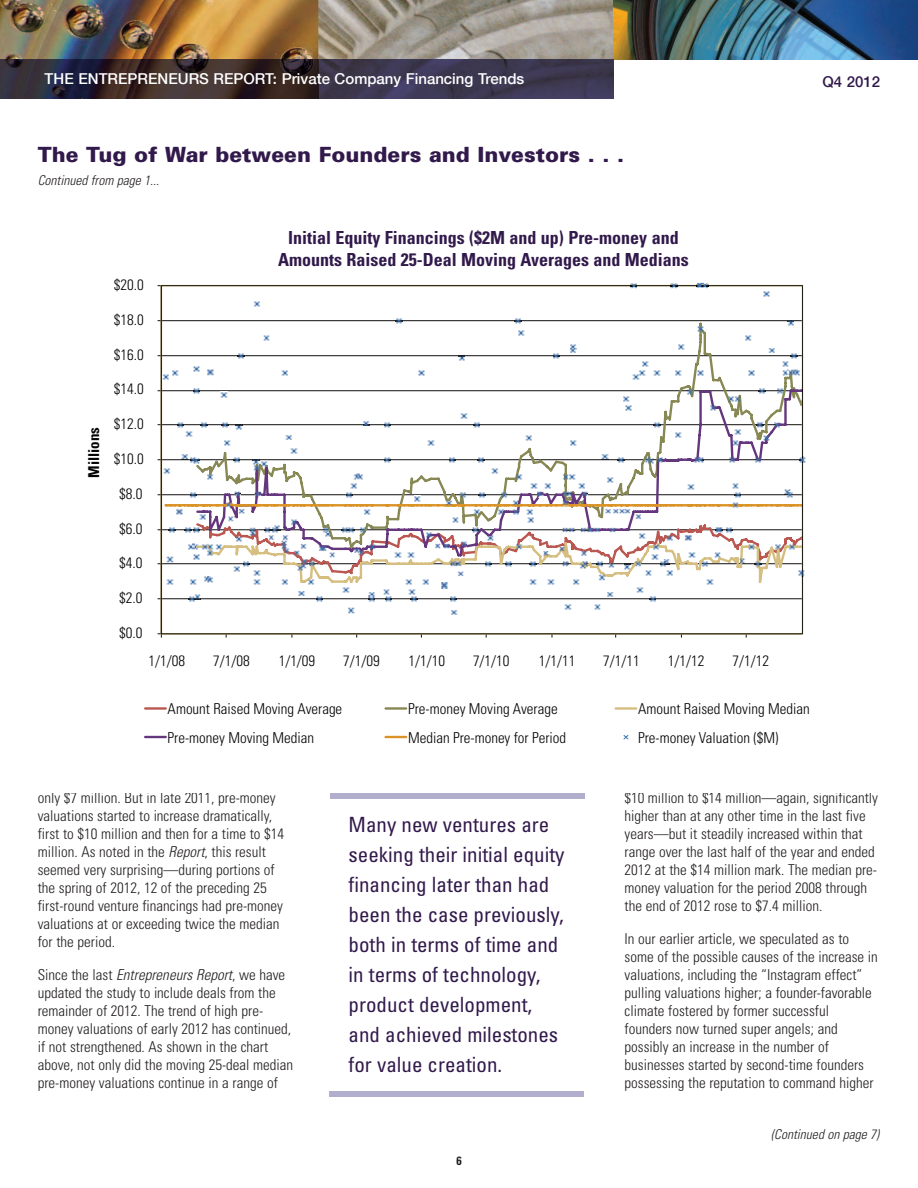
<style>
.page{position:relative;width:918px;height:1188px;background:#fff}
.page>*{position:absolute;margin:0;border:0;box-sizing:border-box;transform-origin:0 0}
.t1{font:condensed 21px/30px "Univers";color:#32194b}
.t2{font:900 21px "Univers";color:#32194b}
.t3{font:700 condensed 18px/21.6px "Univers";color:#32194b;text-align:center}
.t4{font:300 condensed 15px/18px "Univers";color:#231f20}
.t5{font:300 condensed 15px "Univers";color:#040503}
.t6{font:500 15px "Helvetica Neue";color:#fff}
.t7{font:700 condensed 15px "Univers";color:#040503}
.t8{font:500 15px "Helvetica Neue";color:#32194b}
.t9{font:italic 300 condensed 13.5px "Univers";letter-spacing:.005em;color:#231f20}
.t10{font:700 condensed 12px "Univers";color:#231f20}
.s1{font-style:italic}
</style>
<div class="page">
<img style="left:318px;top:0;width:600px;height:59px">
<img style="left:0;top:0;width:318px;height:59px">
<img style="left:0;top:59px;width:614px;height:39px">
<svg style="left:158px;top:633px;width:4px;height:5px"></svg>
<svg style="left:161px;top:285px;width:642px;height:349px"></svg>
<svg style="left:162px;top:369px;width:16px;height:11px"></svg>
<svg style="left:193px;top:366px;width:7px;height:7px"></svg>
<svg style="left:207px;top:369px;width:6px;height:7px"></svg>
<svg style="left:238px;top:353px;width:6px;height:6px"></svg>
<svg style="left:254px;top:301px;width:6px;height:6px"></svg>
<svg style="left:263px;top:334px;width:7px;height:7px"></svg>
<svg style="left:281px;top:369px;width:7px;height:7px"></svg>
<svg style="left:396px;top:317px;width:6px;height:7px"></svg>
<svg style="left:418px;top:369px;width:7px;height:7px"></svg>
<svg style="left:459px;top:355px;width:6px;height:6px"></svg>
<svg style="left:515px;top:317px;width:6px;height:7px"></svg>
<svg style="left:518px;top:330px;width:6px;height:7px"></svg>
<svg style="left:553px;top:353px;width:6px;height:6px"></svg>
<svg style="left:570px;top:344px;width:6px;height:10px"></svg>
<svg style="left:631px;top:283px;width:6px;height:6px"></svg>
<svg style="left:633px;top:361px;width:27px;height:19px"></svg>
<svg style="left:671px;top:283px;width:6px;height:6px"></svg>
<svg style="left:675px;top:369px;width:6px;height:7px"></svg>
<svg style="left:678px;top:344px;width:7px;height:6px"></svg>
<svg style="left:697px;top:326px;width:7px;height:6px"></svg>
<svg style="left:697px;top:369px;width:7px;height:7px"></svg>
<svg style="left:696px;top:282px;width:12px;height:7px"></svg>
<svg style="left:745px;top:334px;width:7px;height:7px"></svg>
<svg style="left:748px;top:369px;width:7px;height:7px"></svg>
<svg style="left:763px;top:291px;width:7px;height:6px"></svg>
<svg style="left:769px;top:347px;width:6px;height:7px"></svg>
<svg style="left:788px;top:320px;width:6px;height:6px"></svg>
<svg style="left:782px;top:353px;width:18px;height:23px"></svg>
<svg style="left:158px;top:388px;width:648px;height:228px"></svg>
<hr style="left:144px;top:707px;width:23px;height:3px;background:#b95750">
<hr style="left:384px;top:707px;width:23px;height:3px;background:#878854">
<hr style="left:615px;top:707px;width:22px;height:3px;background:#d5be7f">
<hr style="left:144px;top:736px;width:23px;height:2px;background:#64367e">
<hr style="left:384px;top:736px;width:23px;height:2px;background:#da9326">
<svg style="left:623px;top:735px;width:5px;height:5px"></svg>
<img style="left:226px;top:492px;width:35px;height:41px">
<img style="left:537px;top:492px;width:104px;height:41px">
<img style="left:269px;top:535px;width:95px;height:36px">
<img style="left:435px;top:541px;width:32px;height:35px">
<img style="left:543px;top:547px;width:45px;height:22px">
<div style="left:330px;top:793px;width:254px;height:6px;background:#b1afcd"></div>
<div style="left:329px;top:1091px;width:254px;height:6px;background:#b1afcd"></div>
<p class="t6" style="left:45px;top:69px;width:481px">THE ENTREPRENEURS REPORT: Private Company Financing Trends</p>
<p class="t8" style="left:823px;top:72px;width:59px">Q4 2012</p>
<h1 class="t2" style="left:38px;top:146px;width:588px">The Tug of War between Founders and Investors . . .</h1>
<p class="t9" style="left:38px;top:175px;width:123px">Continued from page 1...</p>
<p class="t7" style="left:88px;top:478px;width:52px;rotate:-90deg">Millions</p>
<p class="t5" style="left:114px;top:279px;width:31px">$20.0</p>
<p class="t5" style="left:114px;top:314px;width:31px">$18.0</p>
<p class="t5" style="left:114px;top:349px;width:31px">$16.0</p>
<p class="t5" style="left:114px;top:384px;width:31px">$14.0</p>
<p class="t5" style="left:114px;top:418px;width:31px">$12.0</p>
<p class="t5" style="left:114px;top:453px;width:31px">$10.0</p>
<p class="t5" style="left:119px;top:488px;width:25px">$8.0</p>
<p class="t5" style="left:119px;top:523px;width:25px">$6.0</p>
<p class="t5" style="left:119px;top:558px;width:25px">$4.0</p>
<p class="t5" style="left:119px;top:592px;width:25px">$2.0</p>
<p class="t5" style="left:119px;top:627px;width:25px">$0.0</p>
<p class="t3" style="left:278px;top:228px;width:412px">Initial Equity Financings ($2M and up) Pre-money and<br>Amounts Raised 25-Deal Moving Averages and Medians</p>
<p class="t5" style="left:148px;top:656px;width:38px">1/1/08</p>
<p class="t5" style="left:213px;top:656px;width:38px">7/1/08</p>
<p class="t5" style="left:279px;top:656px;width:38px">1/1/09</p>
<p class="t5" style="left:343px;top:656px;width:38px">7/1/09</p>
<p class="t5" style="left:409px;top:656px;width:38px">1/1/10</p>
<p class="t5" style="left:473px;top:656px;width:38px">7/1/10</p>
<p class="t5" style="left:539px;top:656px;width:38px">1/1/11</p>
<p class="t5" style="left:603px;top:656px;width:38px">7/1/11</p>
<p class="t5" style="left:668px;top:656px;width:38px">1/1/12</p>
<p class="t5" style="left:733px;top:656px;width:38px">7/1/12</p>
<p class="t5" style="left:168px;top:703px;width:176px">Amount Raised Moving Average</p>
<p class="t5" style="left:408px;top:703px;width:151px">Pre-money Moving Average</p>
<p class="t5" style="left:638px;top:703px;width:173px">Amount Raised Moving Median</p>
<p class="t5" style="left:168px;top:732px;width:148px">Pre-money Moving Median</p>
<p class="t5" style="left:408px;top:732px;width:160px">Median Pre-money for Period</p>
<p class="t5" style="left:638px;top:732px;width:142px">Pre-money Valuation ($M)</p>
<p class="t4" style="left:38px;top:790px;width:248px">only $7 million. But in late 2011, pre-money valuations started to increase dramatically, first to $10 million and then for a time to $14 million. As noted in the <span class="s1">Report</span>, this result seemed very surprising—during portions of the spring of 2012, 12 of the preceding 25 first-round venture financings had pre-money valuations at or exceeding twice the median for the period.</p>
<p class="t4" style="left:38px;top:967px;width:257px">Since the last <span class="s1">Entrepreneurs Report</span>, we have updated the study to include deals from the remainder of 2012. The trend of high pre&shy;money valuations of early 2012 has continued, if not strengthened. As shown in the chart above, not only did the moving 25-deal median pre-money valuations continue in a range of</p>
<h1 class="t1" style="left:349px;top:811px;width:217px">Many new ventures are seeking their initial equity financing later than had been the case previously, both in terms of time and in terms of technology, product development, and achieved milestones for value creation.</h1>
<p class="t10" style="left:456px;top:1156px;width:7px">6</p>
<p class="t4" style="left:625px;top:790px;width:255px">$10 million to $14 million—again, significantly higher than at any other time in the last five years—but it steadily increased within that range over the last half of the year and ended 2012 at the $14 million mark. The median pre&shy;money valuation for the period 2008 through the end of 2012 rose to $7.4 million.</p>
<p class="t4" style="left:625px;top:931px;width:255px">In our earlier article, we speculated as to some of the possible causes of the increase in valuations, including the “Instagram effect” pulling valuations higher; a founder-favorable climate fostered by former successful founders now turned super angels; and possibly an increase in the number of businesses started by second-time founders possessing the reputation to command higher</p>
<p class="t9" style="left:771px;top:1129px;width:109px">(Continued on page 7)</p>
</div>
